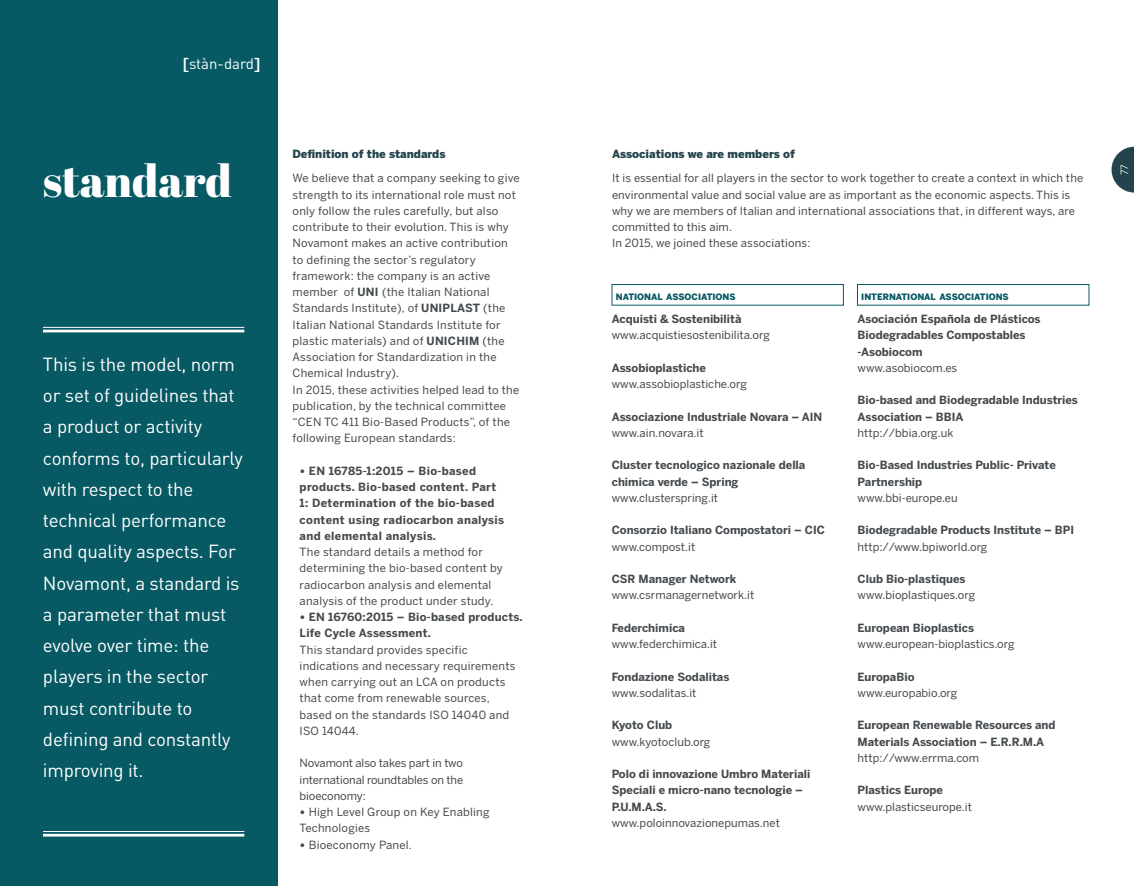
<style>
.page{position:relative;width:1134px;height:886px;background:#fff}
.page>*{position:absolute;margin:0;border:0;box-sizing:border-box;transform-origin:0 0}
.t1{font:45px "Abril Fatface";color:#fff}
.t2{font:18.75px/31.2px "DIN";letter-spacing:-.01em;color:#fff}
.t3{font:15px "DIN";color:#fff}
.t4{font:11.25px/16.2px "Benton Sans";letter-spacing:.01em;color:#44494d}
.t5{font:700 11.25px/16.2px "Benton Sans";color:#44494d}
.t6{font:700 11.25px/16.2px "Benton Sans";letter-spacing:.03em;color:#44494d}
.t7{font:700 11.25px/16.2px "Benton Sans";letter-spacing:.02em;color:#44494d}
.t8{font:900 11.25px "Benton Sans";color:#24444d}
.t9{font:10px "Benton Sans";color:#fff}
.t10{font:900 8.75px "Benton Sans";color:#075963}
.s1{font-family:"Benton Sans";font-weight:500}
.s2{font-weight:700}
.s3{font-family:"DIN";font-weight:400}
.s4{font-family:"DIN"}
</style>
<div class="page">
<svg style="left:1111px;top:147px;width:23px;height:46px"></svg>
<div style="left:0;top:0;width:277px;height:886px;background:#075963"></div>
<hr style="left:43px;top:327px;width:201px;height:1px;background:#fff">
<hr style="left:43px;top:330px;width:201px;height:2px;background:#fff">
<hr style="left:43px;top:831px;width:201px;height:1px;background:#fff">
<hr style="left:43px;top:834px;width:201px;height:2px;background:#fff">
<div style="left:612px;top:284px;width:232px;height:21px;border:1px solid #075963"></div>
<div style="left:857px;top:284px;width:232px;height:21px;border:1px solid #075963"></div>
<h3 class="t3" style="left:183px;top:54px;width:79px"><span class="s1">[</span>stàn-dard<span class="s1">]</span></h3>
<h1 class="t1" style="left:43px;top:149px;width:191px">standard</h1>
<p class="t2" style="left:43px;top:348px;width:201px">This is the model, norm or set of guidelines that a product or activity conforms to, particularly with respect to the technical performance and quality aspects. For<br>Novamont, a standard is a parameter that must evolve over time: the players in the sector must contribute to defining and constantly improving it.</p>
<p class="t8" style="left:293px;top:148px;width:155px">Definition of the standards</p>
<p class="t4" style="left:293px;top:170px;width:229px">We believe that a company seeking to give strength to its international role must not only follow the rules carefully, but also contribute to their evolution. This is why Novamont makes an active contribution to defining the sector’s regulatory framework: the company is an active member of <span class="s2">UNI</span> (the Italian National Standards Institute), of <span class="s2">UNIPLAST</span> (the Italian National Standards Institute for plastic materials) and of <span class="s2">UNICHIM</span> (the Association for Standardization in the Chemical Industry).<br>In 2015, these activities helped lead to the publication, by the technical committee “CEN TC 411 Bio-Based Products”, of the following European standards:</p>
<p class="t6" style="left:300px;top:462px;width:206px"><span class="s3">•</span> EN 16785-1:2015 – Bio-based products. Bio-based content. Part<br>1: Determination of the bio-based content using radiocarbon analysis and elemental analysis.</p>
<p class="t4" style="left:300px;top:544px;width:205px">The standard details a method for determining the bio-based content by radiocarbon analysis and elemental analysis of the product under study.</p>
<p class="t7" style="left:300px;top:609px;width:225px"><span class="s3">•</span> EN 16760:2015 – Bio-based products.<br>Life Cycle Assessment.</p>
<p class="t4" style="left:300px;top:641px;width:217px">This standard provides specific indications and necessary requirements when carrying out an LCA on products that come from renewable sources, based on the standards ISO 14040 and<br>ISO 14044.</p>
<p class="t4" style="left:300px;top:755px;width:165px;text-align:justify">Novamont also takes part in two international roundtables on the bioeconomy:</p>
<p class="t4" style="left:300px;top:804px;width:191px"><span class="s4">•</span> High Level Group on Key Enabling<br>Technologies</p>
<p class="t4" style="left:300px;top:836px;width:114px"><span class="s4">•</span> Bioeconomy Panel.</p>
<p class="t8" style="left:612px;top:147px;width:184px">Associations we are members of</p>
<p class="t4" style="left:612px;top:170px;width:473px">It is essential for all players in the sector to work together to create a context in which the environmental value and social value are as important as the economic aspects. This is why we are members of Italian and international associations that, in different ways, are committed to this aim.<br>In 2015, we joined these associations:</p>
<p class="t10" style="left:616px;top:291px;width:121px">NATIONAL ASSOCIATIONS</p>
<p class="t10" style="left:861px;top:291px;width:149px">INTERNATIONAL ASSOCIATIONS</p>
<p class="t5" style="left:612px;top:311px;width:131px">Acquisti &amp; Sostenibilità</p>
<p class="t4" style="left:612px;top:327px;width:160px">www.acquistiesostenibilita.org</p>
<p class="t5" style="left:612px;top:359px;width:96px">Assobioplastiche</p>
<p class="t4" style="left:612px;top:376px;width:137px">www.assobioplastiche.org</p>
<p class="t5" style="left:612px;top:408px;width:212px">Associazione Industriale Novara – AIN</p>
<p class="t4" style="left:612px;top:424px;width:93px">www.ain.novara.it</p>
<p class="t5" style="left:612px;top:457px;width:195px">Cluster tecnologico nazionale della chimica verde – Spring</p>
<p class="t4" style="left:612px;top:489px;width:108px">www.clusterspring.it</p>
<p class="t5" style="left:612px;top:522px;width:215px">Consorzio Italiano Compostatori – CIC</p>
<p class="t4" style="left:612px;top:538px;width:85px">www.compost.it</p>
<p class="t5" style="left:612px;top:571px;width:126px">CSR Manager Network</p>
<p class="t4" style="left:612px;top:587px;width:144px">www.csrmanagernetwork.it</p>
<p class="t5" style="left:612px;top:619px;width:75px">Federchimica</p>
<p class="t4" style="left:612px;top:636px;width:107px">www.federchimica.it</p>
<p class="t5" style="left:612px;top:668px;width:119px">Fondazione Sodalitas</p>
<p class="t4" style="left:612px;top:684px;width:86px">www.sodalitas.it</p>
<p class="t5" style="left:612px;top:717px;width:62px">Kyoto Club</p>
<p class="t4" style="left:612px;top:733px;width:100px">www.kyotoclub.org</p>
<p class="t5" style="left:612px;top:766px;width:200px">Polo di innovazione Umbro Materiali<br>Speciali e micro-nano tecnologie –<br>P.U.M.A.S.</p>
<p class="t4" style="left:612px;top:814px;width:170px">www.poloinnovazionepumas.net</p>
<p class="t5" style="left:857px;top:311px;width:185px">Asociación Española de Plásticos<br>Biodegradables Compostables -Asobiocom</p>
<p class="t4" style="left:857px;top:359px;width:101px">www.asobiocom.es</p>
<p class="t5" style="left:857px;top:392px;width:222px">Bio-based and Biodegradable Industries<br>Association – BBIA</p>
<p class="t4" style="left:857px;top:424px;width:97px">http://bbia.org.uk</p>
<p class="t5" style="left:857px;top:457px;width:200px">Bio-Based Industries Public- Private<br>Partnership</p>
<p class="t4" style="left:857px;top:489px;width:102px">www.bbi-europe.eu</p>
<p class="t5" style="left:857px;top:522px;width:218px">Biodegradable Products Institute – BPI</p>
<p class="t4" style="left:857px;top:538px;width:131px">http://www.bpiworld.org</p>
<p class="t5" style="left:857px;top:571px;width:109px">Club Bio-plastiques</p>
<p class="t4" style="left:857px;top:587px;width:119px">www.bioplastiques.org</p>
<p class="t5" style="left:857px;top:619px;width:118px">European Bioplastics</p>
<p class="t4" style="left:857px;top:636px;width:159px">www.european-bioplastics.org</p>
<p class="t5" style="left:857px;top:668px;width:58px">EuropaBio</p>
<p class="t4" style="left:857px;top:684px;width:101px">www.europabio.org</p>
<p class="t5" style="left:857px;top:717px;width:199px">European Renewable Resources and<br>Materials Association – E.R.R.M.A</p>
<p class="t4" style="left:857px;top:749px;width:123px">http://www.errma.com</p>
<p class="t5" style="left:857px;top:782px;width:87px">Plastics Europe</p>
<p class="t4" style="left:857px;top:798px;width:116px">www.plasticseurope.it</p>
<p class="t9" style="left:1119px;top:175px;width:12px;rotate:-90deg">77</p>
</div>
